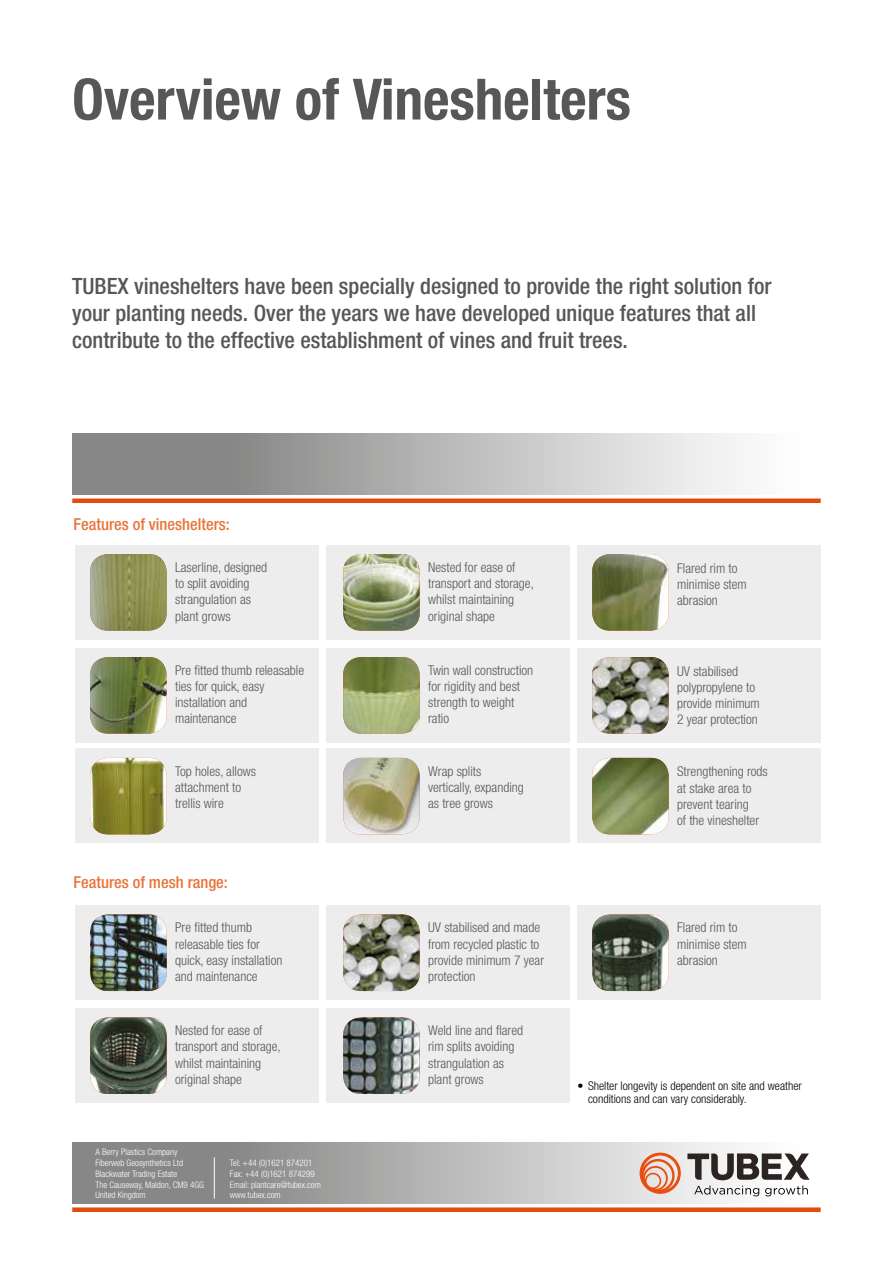
<style>
.page{position:relative;width:893px;height:1263px;background:#fff}
.page>*{position:absolute;margin:0;border:0;box-sizing:border-box;transform-origin:0 0}
.t1{font:700 condensed 57px "Helvetica Neue";color:#575756}
.t2{font:500 condensed 22.5px/27px "Helvetica Neue";color:#575756}
.t3{font:500 condensed 16.5px "Helvetica Neue";color:#e97439}
.t4{font:300 condensed 13.5px/16.2px "Helvetica Neue";color:#575756}
.t5{font:300 condensed 12px/13.5px "Helvetica Neue";color:#000}
.t6{font:300 condensed 9px/10.8px "Helvetica Neue";color:#fff}
</style>
<div class="page">
<svg style="left:72px;top:1142px;width:698px;height:61px;background:#adadad"></svg>
<div style="left:72px;top:1207px;width:749px;height:5px;background:#e14c0e"></div>
<svg style="left:687px;top:1153px;width:123px;height:43px"></svg>
<svg style="left:640px;top:1152px;width:41px;height:42px;background:#e7aa91"></svg>
<hr style="left:214px;top:1158px;width:1px;height:40px;background:#fff">
<svg style="left:72px;top:433px;width:667px;height:61px;background:#b2b2b2"></svg>
<div style="left:75px;top:545px;width:243px;height:94px;background:#ededed"></div>
<div style="left:75px;top:905px;width:243px;height:95px;background:#ededed"></div>
<div style="left:75px;top:648px;width:243px;height:94px;background:#ededed"></div>
<div style="left:75px;top:1008px;width:243px;height:95px;background:#ededed"></div>
<div style="left:75px;top:748px;width:243px;height:95px;background:#ededed"></div>
<div style="left:326px;top:545px;width:243px;height:94px;background:#ededed"></div>
<div style="left:326px;top:905px;width:243px;height:95px;background:#ededed"></div>
<div style="left:326px;top:648px;width:243px;height:94px;background:#ededed"></div>
<div style="left:326px;top:1008px;width:243px;height:95px;background:#ededed"></div>
<div style="left:326px;top:748px;width:243px;height:95px;background:#ededed"></div>
<div style="left:577px;top:545px;width:244px;height:94px;background:#ededed"></div>
<div style="left:577px;top:905px;width:244px;height:95px;background:#ededed"></div>
<div style="left:577px;top:648px;width:244px;height:94px;background:#ededed"></div>
<div style="left:577px;top:748px;width:244px;height:95px;background:#ededed"></div>
<div style="left:72px;top:498px;width:749px;height:5px;background:#e14c0e"></div>
<img style="left:90px;top:554px;width:77px;height:77px">
<img style="left:90px;top:914px;width:77px;height:77px">
<img style="left:90px;top:657px;width:77px;height:77px">
<img style="left:90px;top:1017px;width:77px;height:77px">
<img style="left:90px;top:758px;width:77px;height:76px">
<img style="left:343px;top:554px;width:77px;height:77px">
<img style="left:343px;top:914px;width:77px;height:77px">
<img style="left:343px;top:657px;width:77px;height:77px">
<img style="left:343px;top:1017px;width:77px;height:77px">
<img style="left:343px;top:758px;width:77px;height:76px">
<img style="left:592px;top:554px;width:77px;height:77px">
<img style="left:592px;top:914px;width:77px;height:77px">
<img style="left:592px;top:657px;width:77px;height:77px">
<img style="left:592px;top:758px;width:77px;height:76px">
<h1 class="t1" style="left:72px;top:65px;width:560px">Overview of Vineshelters</h1>
<h2 class="t2" style="left:72px;top:273px;width:701px">TUBEX vineshelters have been specially designed to provide the right solution for your planting needs. Over the years we have developed unique features that all contribute to the effective establishment of vines and fruit trees.</h2>
<p class="t3" style="left:74px;top:514px;width:158px">Features of vineshelters:</p>
<p class="t4" style="left:175px;top:559px;width:94px">Laserline, designed to split avoiding strangulation as plant grows</p>
<p class="t4" style="left:175px;top:662px;width:130px">Pre fitted thumb releasable ties for quick, easy installation and maintenance</p>
<p class="t4" style="left:175px;top:763px;width:82px">Top holes, allows attachment to trellis wire</p>
<p class="t3" style="left:74px;top:873px;width:156px">Features of mesh range:</p>
<p class="t4" style="left:175px;top:919px;width:109px">Pre fitted thumb releasable ties for quick, easy installation and maintenance</p>
<p class="t4" style="left:175px;top:1022px;width:107px">Nested for ease of transport and storage, whilst maintaining original shape</p>
<p class="t6" style="left:95px;top:1146px;width:110px">A Berry Plastics Company<br>Fiberweb Geosynthetics Ltd<br>Blackwater Trading Estate<br>The Causeway, Maldon, CM9 4GG<br>United Kingdom</p>
<p class="t6" style="left:230px;top:1157px;width:93px">Tel: +44 (0)1621 874201<br>Fax: +44 (0)1621 874299<br>Email: plantcare@tubex.com www.tubex.com</p>
<p class="t4" style="left:428px;top:559px;width:107px">Nested for ease of transport and storage, whilst maintaining original shape</p>
<p class="t4" style="left:428px;top:662px;width:107px">Twin wall construction for rigidity and best strength to weight ratio</p>
<p class="t4" style="left:428px;top:763px;width:97px">Wrap splits vertically, expanding as tree grows</p>
<p class="t4" style="left:677px;top:560px;width:71px">Flared rim to minimise stem abrasion</p>
<p class="t4" style="left:677px;top:663px;width:84px">UV stabilised polypropylene to provide minimum<br>2 year protection</p>
<p class="t4" style="left:677px;top:763px;width:92px">Strengthening rods at stake area to prevent tearing<br>of the vineshelter</p>
<p class="t4" style="left:428px;top:919px;width:117px">UV stabilised and made from recycled plastic to provide minimum 7 year protection</p>
<p class="t4" style="left:677px;top:919px;width:71px">Flared rim to minimise stem abrasion</p>
<p class="t4" style="left:428px;top:1022px;width:96px">Weld line and flared rim splits avoiding strangulation as plant grows</p>
<p class="t5" style="left:588px;top:1079px;width:215px;text-indent:-10px">• Shelter longevity is dependent on site and weather conditions and can vary considerably.</p>
</div>
